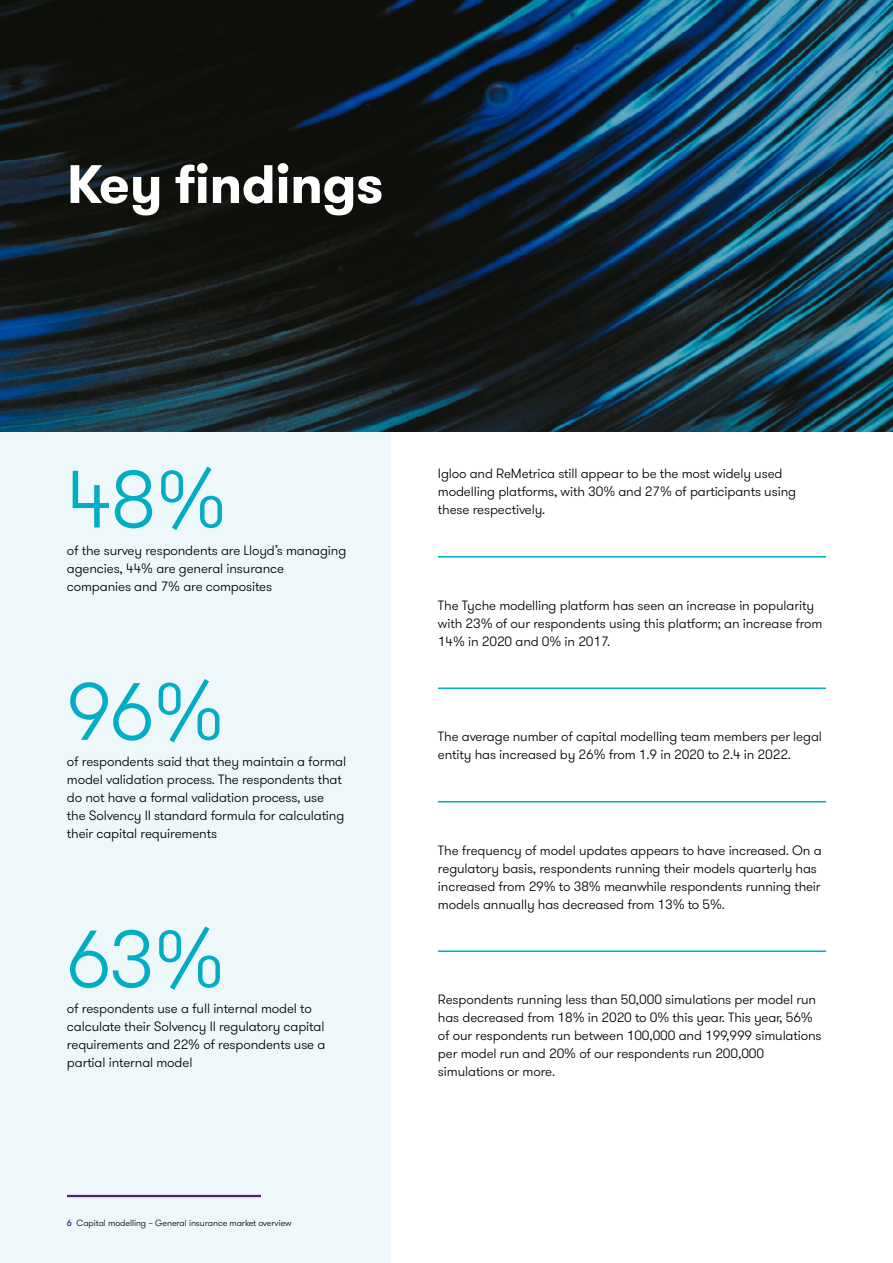
<style>
.page{position:relative;width:893px;height:1263px;background:#fff}
.page>*{position:absolute;margin:0;border:0;box-sizing:border-box;transform-origin:0 0}
.t1{font:300 81px "GT Walsheim Pro";color:#00adc6}
.t2{font:700 54px "GT Walsheim Pro";letter-spacing:-.01em;color:#fff}
.t3{font:300 13.5px/18px "GT Walsheim Pro";letter-spacing:-.01em;color:#000}
.t4{font:300 9px "GT Walsheim Pro";letter-spacing:-.01em;color:#000}
.s1{font-weight:500;color:#512178}
</style>
<div class="page">
<div style="left:0;top:432px;width:390px;height:831px;background:#eef8fb"></div>
<hr style="left:67px;top:1195px;width:194px;height:2px;background:#512178">
<img style="left:0;top:0;width:893px;height:432px">
<hr style="left:438px;top:556px;width:388px;height:1px;background:#00adc6">
<hr style="left:438px;top:687px;width:388px;height:2px;background:#00adc6">
<hr style="left:438px;top:801px;width:388px;height:1px;background:#00adc6">
<hr style="left:438px;top:950px;width:388px;height:2px;background:#00adc6">
<h2 class="t2" style="left:67px;top:149px;width:318px">Key findings</h2>
<h1 class="t1" style="left:67px;top:448px;width:162px">48%</h1>
<p class="t3" style="left:67px;top:541px;width:281px">of the survey respondents are Lloyd’s managing agencies, 44% are general insurance companies and 7% are composites</p>
<h1 class="t1" style="left:67px;top:661px;width:159px">96%</h1>
<p class="t3" style="left:67px;top:753px;width:281px">of respondents said that they maintain a formal model validation process. The respondents that do not have a formal validation process, use the Solvency II standard formula for calculating their capital requirements</p>
<h1 class="t1" style="left:67px;top:908px;width:160px">63%</h1>
<p class="t3" style="left:67px;top:999px;width:260px">of respondents use a full internal model to calculate their Solvency II regulatory capital requirements and 22% of respondents use a partial internal model</p>
<p class="t4" style="left:67px;top:1217px;width:226px"><span class="s1">6</span> Capital modelling – General insurance market overview</p>
<p class="t3" style="left:438px;top:465px;width:360px">Igloo and ReMetrica still appear to be the most widely used modelling platforms, with 30% and 27% of participants using these respectively.</p>
<p class="t3" style="left:438px;top:596px;width:386px">The Tyche modelling platform has seen an increase in popularity with 23% of our respondents using this platform; an increase from<br>14% in 2020 and 0% in 2017.</p>
<p class="t3" style="left:438px;top:728px;width:385px">The average number of capital modelling team members per legal entity has increased by 26% from 1.9 in 2020 to 2.4 in 2022.</p>
<p class="t3" style="left:438px;top:841px;width:385px">The frequency of model updates appears to have increased. On a regulatory basis, respondents running their models quarterly has increased from 29% to 38% meanwhile respondents running their models annually has decreased from 13% to 5%.</p>
<p class="t3" style="left:438px;top:990px;width:385px">Respondents running less than 50,000 simulations per model run has decreased from 18% in 2020 to 0% this year. This year, 56% of our respondents run between 100,000 and 199,999 simulations per model run and 20% of our respondents run 200,000 simulations or more.</p>
</div>
